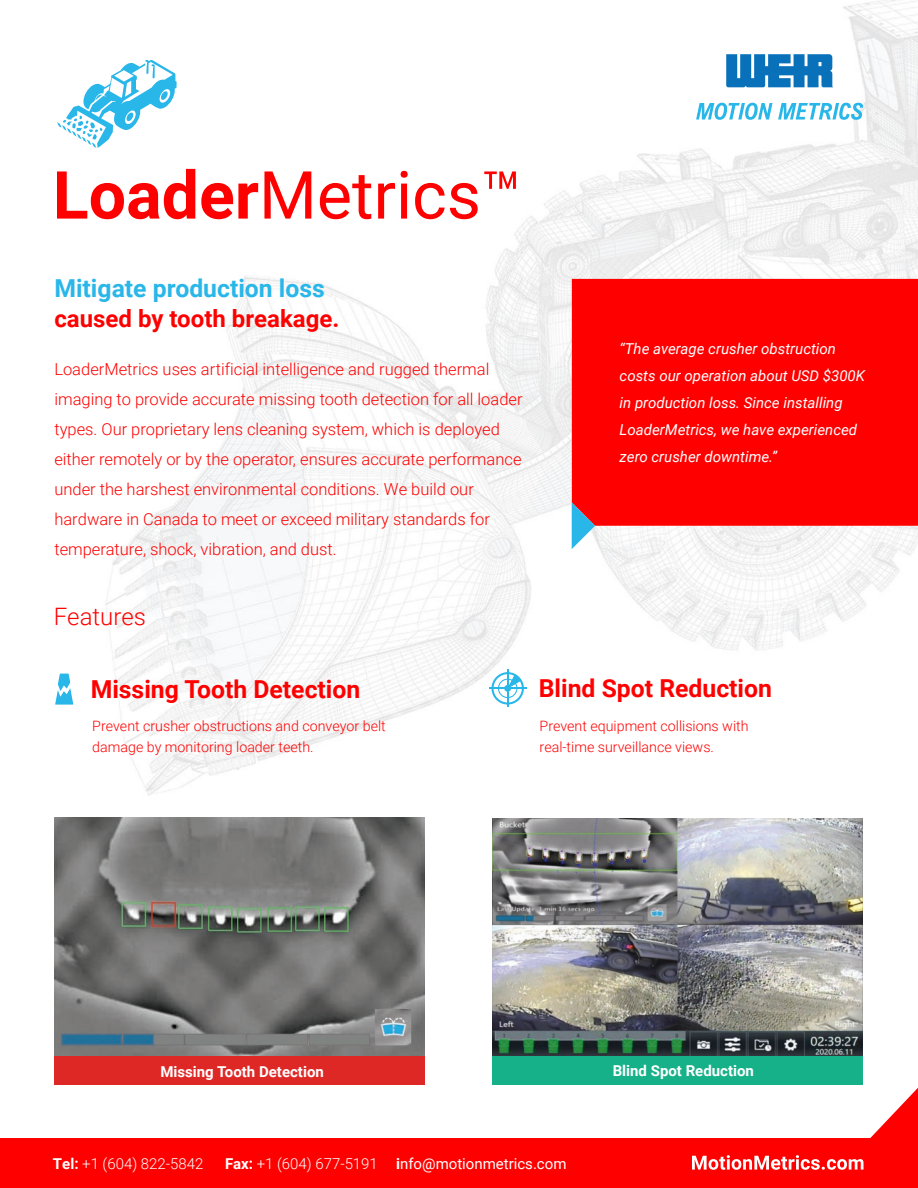
<style>
.page{position:relative;width:918px;height:1188px;background:#fff}
.page>*{position:absolute;margin:0;border:0;box-sizing:border-box;transform-origin:0 0}
.t1{font:700 24.75px "Roboto";color:#f00}
.t2{font:700 24.75px "Roboto";color:#29b6e9}
.t3{font:700 24px "Roboto";color:#f00}
.t4{font:300 24px "Roboto";color:#f00}
.t5{font:300 16.5px/30px "Roboto";color:#f00}
.t6{font:italic 15px/27px "Roboto";color:#fff}
.t7{font:15px "Roboto";color:#fff}
.t8{font:700 15px "Roboto";color:#fff}
.t9{font:300 15px "Roboto";color:#fff}
.t10{font:300 14.25px/21px "Roboto";color:#f00}
.s1{font-weight:700}
.s2{font-weight:300}
</style>
<div class="page">
<img style="left:54px;top:0;width:864px;height:1085px">
<svg style="left:726px;top:54px;width:107px;height:33px;background:#2d85c4"></svg>
<svg style="left:696px;top:103px;width:167px;height:17px"></svg>
<svg style="left:55px;top:674px;width:18px;height:31px"></svg>
<img style="left:54px;top:818px;width:371px;height:239px">
<img style="left:492px;top:818px;width:371px;height:238px">
<div style="left:54px;top:1057px;width:371px;height:28px;background:#de2826"></div>
<div style="left:492px;top:1056px;width:371px;height:28px;background:#17b189"></div>
<div style="left:0;top:1138px;width:918px;height:50px;background:#f00"></div>
<div style="left:572px;top:279px;width:346px;height:247px;background:#f00"></div>
<svg style="left:572px;top:502px;width:23px;height:47px"></svg>
<hr style="left:489px;top:688px;width:37px;height:1px;background:#29b6e9">
<hr style="left:507px;top:670px;width:1px;height:37px;background:#29b6e9">
<svg style="left:491px;top:672px;width:33px;height:33px"></svg>
<svg style="left:692px;top:1155px;width:172px;height:15px"></svg>
<svg style="left:870px;top:1088px;width:48px;height:50px"></svg>
<svg style="left:57px;top:169px;width:138px;height:50px"></svg>
<svg style="left:201px;top:183px;width:57px;height:36px"></svg>
<svg style="left:264px;top:171px;width:47px;height:48px"></svg>
<svg style="left:320px;top:175px;width:51px;height:44px"></svg>
<svg style="left:378px;top:183px;width:17px;height:36px"></svg>
<svg style="left:401px;top:171px;width:7px;height:48px"></svg>
<svg style="left:415px;top:183px;width:63px;height:36px"></svg>
<svg style="left:484px;top:171px;width:32px;height:18px"></svg>
<svg style="left:57px;top:60px;width:120px;height:88px"></svg>
<h1 class="t2" style="left:54px;top:279px;width:272px">Mitigate production loss</h1>
<h2 class="t3" style="left:54px;top:309px;width:287px">caused by tooth breakage.</h2>
<p class="t5" style="left:54px;top:355px;width:470px">LoaderMetrics uses artificial intelligence and rugged thermal imaging to provide accurate missing tooth detection for all loader types. Our proprietary lens cleaning system, which is deployed either remotely or by the operator, ensures accurate performance under the harshest environmental conditions. We build our hardware in Canada to meet or exceed military standards for temperature, shock, vibration, and dust.</p>
<h2 class="t4" style="left:54px;top:606px;width:94px">Features</h2>
<p class="t6" style="left:620px;top:336px;width:247px">“The average crusher obstruction costs our operation about USD $300K in production loss. Since installing LoaderMetrics, we have experienced zero crusher downtime.”</p>
<h1 class="t1" style="left:91px;top:680px;width:271px">Missing Tooth Detection</h1>
<p class="t10" style="left:92px;top:716px;width:295px">Prevent crusher obstructions and conveyor belt damage by monitoring loader teeth.</p>
<h1 class="t1" style="left:539px;top:678px;width:235px">Blind Spot Reduction</h1>
<p class="t10" style="left:540px;top:716px;width:211px">Prevent equipment collisions with real-time surveillance views.</p>
<p class="t8" style="left:160px;top:1066px;width:165px">Missing Tooth Detection</p>
<p class="t8" style="left:613px;top:1065px;width:143px">Blind Spot Reduction</p>
<p class="t9" style="left:53px;top:1156px;width:152px"><span class="s1">Tel:</span> +1 (604) 822-5842</p>
<p class="t7" style="left:225px;top:1157px;width:343px"><span class="s1">Fax:</span> <span class="s2">+1 (604) 677-5191</span> <span class="s1">i</span>nfo@motionmetrics.com</p>
</div>
